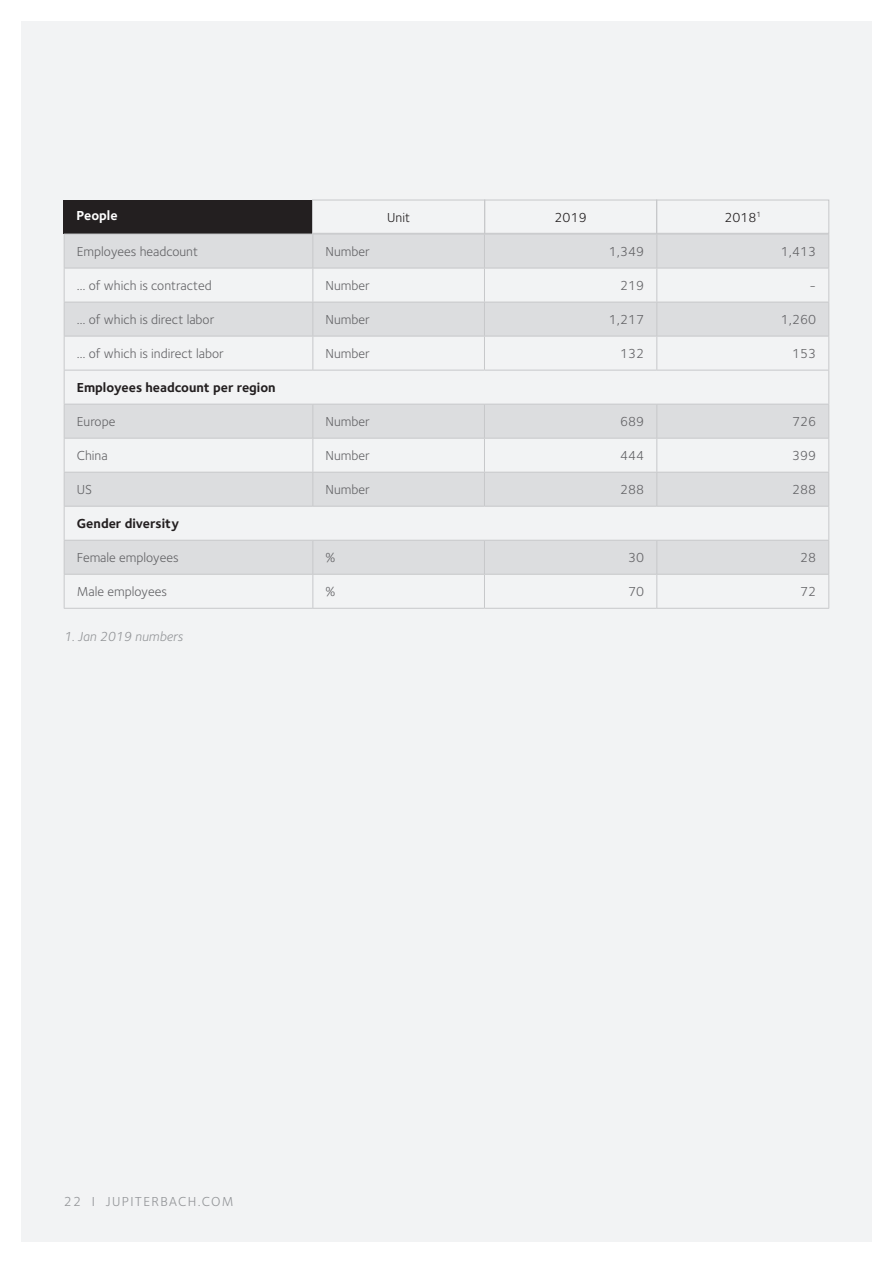
<style>
.page{position:relative;width:893px;height:1263px;background:#fff}
.page>*{position:absolute;margin:0;border:0;box-sizing:border-box;transform-origin:0 0}
.t1{font:13.5px "Foundry Sterling";color:#636366}
.t2{font:700 13.5px "Foundry Sterling";color:#231f20}
.t3{font:13.5px "Foundry Sterling";letter-spacing:.1em;color:#939598}
.t4{font:italic 13.5px "Foundry Sterling";color:#939598}
.t5{font:13.5px "Foundry Sterling";color:#231f20}
.t6{font:700 13.5px "Foundry Sterling";color:#fff}
.t7{font:7.8px "Foundry Sterling";color:#231f20}
</style>
<div class="page">
<div style="left:21px;top:21px;width:851px;height:1221px;background:#f2f3f4"></div>
<div style="left:64px;top:200px;width:248px;height:33px;background:#231f20"></div>
<div style="left:312px;top:200px;width:173px;height:34px;border:1px solid #c7c8ca"></div>
<div style="left:484px;top:200px;width:173px;height:34px;border:1px solid #c7c8ca"></div>
<div style="left:656px;top:200px;width:173px;height:34px;border:1px solid #c7c8ca"></div>
<svg style="left:65px;top:235px;width:763px;height:339px;fill:#e0e1e2"></svg>
<hr style="left:64px;top:234px;width:249px;height:1px;background:#c7c8ca">
<hr style="left:64px;top:234px;width:1px;height:34px;background:#c7c8ca">
<hr style="left:313px;top:234px;width:171px;height:1px;background:#c7c8ca">
<hr style="left:312px;top:234px;width:1px;height:34px;background:#c7c8ca">
<hr style="left:484px;top:234px;width:173px;height:1px;background:#c7c8ca">
<hr style="left:484px;top:234px;width:1px;height:34px;background:#c7c8ca">
<hr style="left:657px;top:234px;width:172px;height:1px;background:#c7c8ca">
<hr style="left:656px;top:234px;width:1px;height:34px;background:#c7c8ca">
<hr style="left:828px;top:234px;width:1px;height:34px;background:#c7c8ca">
<hr style="left:64px;top:268px;width:249px;height:1px;background:#c7c8ca">
<hr style="left:64px;top:268px;width:1px;height:34px;background:#c7c8ca">
<hr style="left:313px;top:268px;width:171px;height:1px;background:#c7c8ca">
<hr style="left:312px;top:268px;width:1px;height:34px;background:#c7c8ca">
<hr style="left:484px;top:268px;width:173px;height:1px;background:#c7c8ca">
<hr style="left:484px;top:268px;width:1px;height:34px;background:#c7c8ca">
<hr style="left:657px;top:268px;width:172px;height:1px;background:#c7c8ca">
<hr style="left:656px;top:268px;width:1px;height:34px;background:#c7c8ca">
<hr style="left:828px;top:268px;width:1px;height:34px;background:#c7c8ca">
<hr style="left:64px;top:302px;width:249px;height:1px;background:#c7c8ca">
<hr style="left:64px;top:302px;width:1px;height:34px;background:#c7c8ca">
<hr style="left:313px;top:302px;width:171px;height:1px;background:#c7c8ca">
<hr style="left:312px;top:302px;width:1px;height:34px;background:#c7c8ca">
<hr style="left:484px;top:302px;width:173px;height:1px;background:#c7c8ca">
<hr style="left:484px;top:302px;width:1px;height:34px;background:#c7c8ca">
<hr style="left:657px;top:302px;width:172px;height:1px;background:#c7c8ca">
<hr style="left:656px;top:302px;width:1px;height:34px;background:#c7c8ca">
<hr style="left:828px;top:302px;width:1px;height:34px;background:#c7c8ca">
<hr style="left:64px;top:336px;width:249px;height:1px;background:#c7c8ca">
<hr style="left:64px;top:336px;width:1px;height:34px;background:#c7c8ca">
<hr style="left:313px;top:336px;width:171px;height:1px;background:#c7c8ca">
<hr style="left:312px;top:336px;width:1px;height:34px;background:#c7c8ca">
<hr style="left:484px;top:336px;width:173px;height:1px;background:#c7c8ca">
<hr style="left:484px;top:336px;width:1px;height:34px;background:#c7c8ca">
<hr style="left:657px;top:336px;width:172px;height:1px;background:#c7c8ca">
<hr style="left:656px;top:336px;width:1px;height:34px;background:#c7c8ca">
<hr style="left:828px;top:336px;width:1px;height:34px;background:#c7c8ca">
<hr style="left:64px;top:370px;width:249px;height:1px;background:#c7c8ca">
<hr style="left:64px;top:370px;width:1px;height:34px;background:#c7c8ca">
<hr style="left:313px;top:370px;width:171px;height:1px;background:#c7c8ca">
<hr style="left:484px;top:370px;width:173px;height:1px;background:#c7c8ca">
<hr style="left:657px;top:370px;width:172px;height:1px;background:#c7c8ca">
<hr style="left:828px;top:370px;width:1px;height:34px;background:#c7c8ca">
<hr style="left:64px;top:404px;width:249px;height:1px;background:#c7c8ca">
<hr style="left:64px;top:404px;width:1px;height:34px;background:#c7c8ca">
<hr style="left:313px;top:404px;width:171px;height:1px;background:#c7c8ca">
<hr style="left:312px;top:404px;width:1px;height:34px;background:#c7c8ca">
<hr style="left:484px;top:404px;width:173px;height:1px;background:#c7c8ca">
<hr style="left:484px;top:404px;width:1px;height:34px;background:#c7c8ca">
<hr style="left:657px;top:404px;width:172px;height:1px;background:#c7c8ca">
<hr style="left:656px;top:404px;width:1px;height:34px;background:#c7c8ca">
<hr style="left:828px;top:404px;width:1px;height:34px;background:#c7c8ca">
<hr style="left:64px;top:438px;width:249px;height:1px;background:#c7c8ca">
<hr style="left:64px;top:438px;width:1px;height:34px;background:#c7c8ca">
<hr style="left:313px;top:438px;width:171px;height:1px;background:#c7c8ca">
<hr style="left:312px;top:438px;width:1px;height:34px;background:#c7c8ca">
<hr style="left:484px;top:438px;width:173px;height:1px;background:#c7c8ca">
<hr style="left:484px;top:438px;width:1px;height:34px;background:#c7c8ca">
<hr style="left:657px;top:438px;width:172px;height:1px;background:#c7c8ca">
<hr style="left:656px;top:438px;width:1px;height:34px;background:#c7c8ca">
<hr style="left:828px;top:438px;width:1px;height:34px;background:#c7c8ca">
<hr style="left:64px;top:472px;width:249px;height:1px;background:#c7c8ca">
<hr style="left:64px;top:473px;width:1px;height:33px;background:#c7c8ca">
<hr style="left:313px;top:472px;width:171px;height:1px;background:#c7c8ca">
<hr style="left:312px;top:473px;width:1px;height:33px;background:#c7c8ca">
<hr style="left:484px;top:472px;width:173px;height:1px;background:#c7c8ca">
<hr style="left:484px;top:473px;width:1px;height:33px;background:#c7c8ca">
<hr style="left:657px;top:472px;width:172px;height:1px;background:#c7c8ca">
<hr style="left:656px;top:473px;width:1px;height:33px;background:#c7c8ca">
<hr style="left:828px;top:473px;width:1px;height:33px;background:#c7c8ca">
<hr style="left:64px;top:506px;width:249px;height:1px;background:#c7c8ca">
<hr style="left:64px;top:507px;width:1px;height:33px;background:#c7c8ca">
<hr style="left:313px;top:506px;width:171px;height:1px;background:#c7c8ca">
<hr style="left:484px;top:506px;width:173px;height:1px;background:#c7c8ca">
<hr style="left:657px;top:506px;width:172px;height:1px;background:#c7c8ca">
<hr style="left:828px;top:507px;width:1px;height:33px;background:#c7c8ca">
<hr style="left:64px;top:540px;width:249px;height:1px;background:#c7c8ca">
<hr style="left:64px;top:541px;width:1px;height:33px;background:#c7c8ca">
<hr style="left:313px;top:540px;width:171px;height:1px;background:#c7c8ca">
<hr style="left:312px;top:541px;width:1px;height:33px;background:#c7c8ca">
<hr style="left:484px;top:540px;width:173px;height:1px;background:#c7c8ca">
<hr style="left:484px;top:541px;width:1px;height:33px;background:#c7c8ca">
<hr style="left:657px;top:540px;width:172px;height:1px;background:#c7c8ca">
<hr style="left:656px;top:541px;width:1px;height:33px;background:#c7c8ca">
<hr style="left:828px;top:541px;width:1px;height:33px;background:#c7c8ca">
<hr style="left:64px;top:574px;width:249px;height:1px;background:#c7c8ca">
<hr style="left:64px;top:575px;width:1px;height:33px;background:#c7c8ca">
<hr style="left:313px;top:574px;width:171px;height:1px;background:#c7c8ca">
<hr style="left:312px;top:575px;width:1px;height:33px;background:#c7c8ca">
<hr style="left:484px;top:574px;width:173px;height:1px;background:#c7c8ca">
<hr style="left:484px;top:575px;width:1px;height:33px;background:#c7c8ca">
<hr style="left:657px;top:574px;width:172px;height:1px;background:#c7c8ca">
<hr style="left:656px;top:575px;width:1px;height:33px;background:#c7c8ca">
<hr style="left:828px;top:575px;width:1px;height:33px;background:#c7c8ca">
<hr style="left:64px;top:608px;width:249px;height:1px;background:#c7c8ca">
<hr style="left:313px;top:608px;width:171px;height:1px;background:#c7c8ca">
<hr style="left:484px;top:608px;width:173px;height:1px;background:#c7c8ca">
<hr style="left:657px;top:608px;width:172px;height:1px;background:#c7c8ca">
<p class="t6" style="left:77px;top:206px;width:43px">People</p>
<p class="t7" style="left:756px;top:209px;width:6px">1</p>
<p class="t1" style="left:77px;top:242px;width:123px">Employees headcount</p>
<p class="t1" style="left:326px;top:242px;width:46px">Number</p>
<p class="t1" style="left:609px;top:242px;width:37px">1,349</p>
<p class="t1" style="left:781px;top:242px;width:37px">1,413</p>
<p class="t1" style="left:77px;top:276px;width:136px">… of which is contracted</p>
<p class="t1" style="left:326px;top:276px;width:46px">Number</p>
<p class="t1" style="left:620px;top:276px;width:26px">219</p>
<p class="t1" style="left:809px;top:276px;width:8px">-</p>
<p class="t1" style="left:77px;top:310px;width:139px">… of which is direct labor</p>
<p class="t1" style="left:326px;top:310px;width:46px">Number</p>
<p class="t1" style="left:609px;top:310px;width:37px">1,217</p>
<p class="t1" style="left:781px;top:310px;width:37px">1,260</p>
<p class="t1" style="left:77px;top:344px;width:148px">… of which is indirect labor</p>
<p class="t1" style="left:326px;top:344px;width:46px">Number</p>
<p class="t1" style="left:620px;top:344px;width:26px">132</p>
<p class="t1" style="left:792px;top:344px;width:26px">153</p>
<p class="t2" style="left:77px;top:378px;width:200px">Employees headcount per region</p>
<p class="t1" style="left:77px;top:412px;width:40px">Europe</p>
<p class="t1" style="left:326px;top:412px;width:46px">Number</p>
<p class="t1" style="left:620px;top:412px;width:26px">689</p>
<p class="t1" style="left:792px;top:412px;width:26px">726</p>
<p class="t1" style="left:77px;top:446px;width:32px">China</p>
<p class="t1" style="left:326px;top:446px;width:46px">Number</p>
<p class="t1" style="left:620px;top:446px;width:26px">444</p>
<p class="t1" style="left:792px;top:446px;width:26px">399</p>
<p class="t1" style="left:77px;top:480px;width:17px">US</p>
<p class="t1" style="left:326px;top:480px;width:46px">Number</p>
<p class="t1" style="left:620px;top:480px;width:26px">288</p>
<p class="t1" style="left:792px;top:480px;width:26px">288</p>
<p class="t2" style="left:77px;top:514px;width:104px">Gender diversity</p>
<p class="t1" style="left:77px;top:548px;width:103px">Female employees</p>
<p class="t1" style="left:326px;top:548px;width:11px">%</p>
<p class="t1" style="left:628px;top:548px;width:18px">30</p>
<p class="t1" style="left:800px;top:548px;width:18px">28</p>
<p class="t1" style="left:77px;top:582px;width:92px">Male employees</p>
<p class="t1" style="left:326px;top:582px;width:11px">%</p>
<p class="t1" style="left:628px;top:582px;width:18px">70</p>
<p class="t1" style="left:800px;top:582px;width:18px">72</p>
<p class="t4" style="left:64px;top:626px;width:120px">1. Jan 2019 numbers</p>
<p class="t5" style="left:387px;top:208px;width:24px">Unit</p>
<p class="t5" style="left:555px;top:208px;width:34px">2019</p>
<p class="t5" style="left:724px;top:208px;width:34px">2018</p>
<p class="t3" style="left:64px;top:1191px;width:171px">22 I JUPITERBACH.COM</p>
</div>
